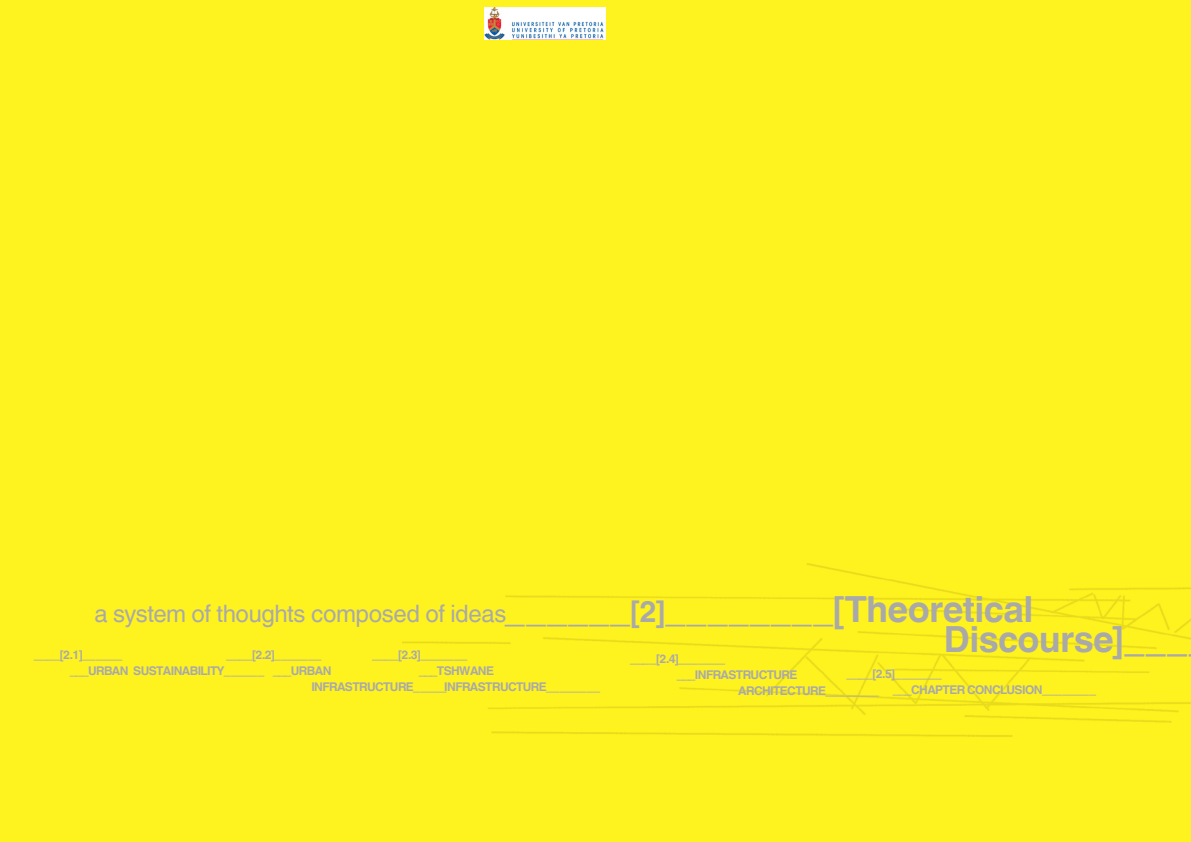
<style>
.page{position:relative;width:1191px;height:842px;background:#fff31f}
.page>*{position:absolute;margin:0;border:0;box-sizing:border-box;transform-origin:0 0}
.t1{font:700 36px "Helvetica World";letter-spacing:-.02em;color:#a9a9a9}
.t2{font:24px "Helvetica World";letter-spacing:-.015em;color:#a9a9a9}
.t3{font:700 12px/16px "Helvetica World";letter-spacing:-.05em;color:#a9a9a9}
.s1{font-size:36px}
.s2{font-weight:700;font-size:30px}
.s3{font-weight:700;font-size:36px}
</style>
<div class="page">
<div style="left:403px;top:175px;width:788px;height:568px;background:#fff31f"></div>
<img style="left:485px;top:7px;width:120px;height:32px">
<h2 class="t2" style="left:94px;top:600px;width:940px">a system of thoughts composed of ideas<span class="s1">______</span><span class="s2">[2]</span><span class="s1">________</span><span class="s3">[Theoretical</span></h2>
<p class="t3" style="left:226px;top:647px;width:97px">____[2.2]_______</p>
<h1 class="t1" style="left:944px;top:618px;width:245px">Discourse]___</h1>
<p class="t3" style="left:70px;top:647px;width:196px;text-indent:-36px">____[2.1]______<br>___URBAN SUSTAINABILITY______</p>
<p class="t3" style="left:372px;top:647px;width:97px">____[2.3]_______</p>
<p class="t3" style="left:630px;top:651px;width:97px">____[2.4]_______</p>
<p class="t3" style="left:676px;top:667px;width:122px">___INFRASTRUCTURE</p>
<p class="t3" style="left:738px;top:683px;width:143px">ARCHITECTURE________</p>
<p class="t3" style="left:419px;top:663px;width:77px">___TSHWANE</p>
<p class="t3" style="left:444px;top:679px;width:157px">INFRASTRUCTURE________</p>
<p class="t3" style="left:311px;top:663px;width:137px;text-indent:-39px">___URBAN<br>INFRASTRUCTURE_____</p>
<p class="t3" style="left:893px;top:666px;width:204px;text-indent:-46px">____[2.5]_______<br>___CHAPTER CONCLUSION________</p>
</div>
